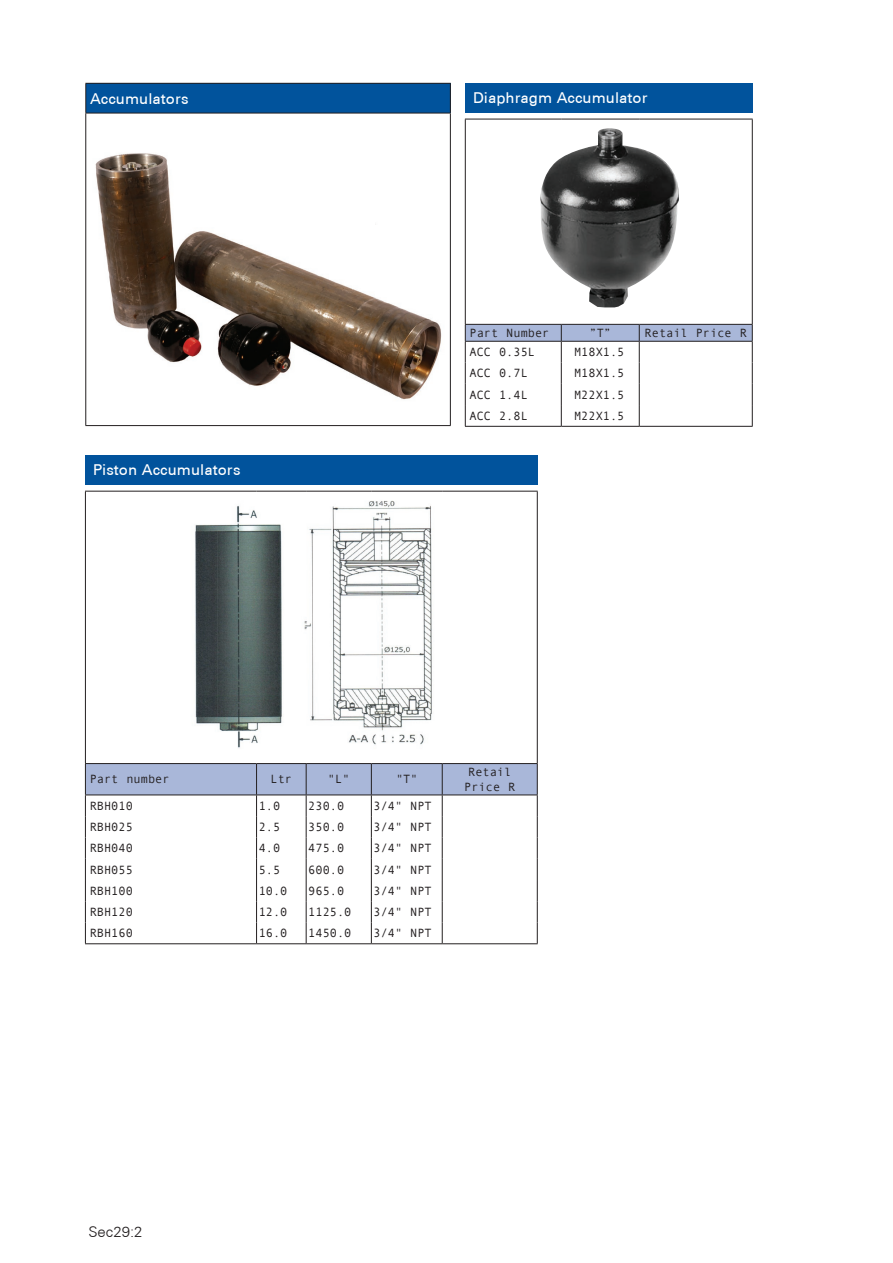
<style>
.page{position:relative;width:893px;height:1263px;background:#fff}
.page>*{position:absolute;margin:0;border:0;box-sizing:border-box;transform-origin:0 0}
.table_head1{font:500 15px "Univers CE";color:#fff}
.t1{font:300 15px "Univers CE";color:#231f20}
.t2{font:12px/14.4px "Andale Mono";color:#231f20;text-align:center}
</style>
<div class="page">
<div style="left:86px;top:83px;width:364px;height:30px;background:#01539c"></div>
<hr style="left:85px;top:83px;width:366px;height:1px;background:#231f20">
<svg style="left:85px;top:84px;width:1px;height:29px"></svg>
<svg style="left:450px;top:84px;width:1px;height:29px"></svg>
<hr style="left:85px;top:113px;width:366px;height:1px;background:#231f20">
<hr style="left:85px;top:113px;width:1px;height:312px;background:#231f20">
<hr style="left:450px;top:113px;width:1px;height:312px;background:#231f20">
<hr style="left:85px;top:425px;width:366px;height:1px;background:#231f20">
<img style="left:95px;top:153px;width:347px;height:247px">
<div style="left:465px;top:83px;width:288px;height:30px;background:#01539c"></div>
<hr style="left:465px;top:426px;width:96px;height:1px;background:#231f20">
<hr style="left:561px;top:426px;width:78px;height:1px;background:#231f20">
<hr style="left:639px;top:426px;width:114px;height:1px;background:#231f20">
<hr style="left:465px;top:119px;width:96px;height:1px;background:#231f20">
<hr style="left:465px;top:119px;width:1px;height:205px;background:#231f20">
<hr style="left:561px;top:119px;width:78px;height:1px;background:#231f20">
<hr style="left:639px;top:119px;width:114px;height:1px;background:#231f20">
<hr style="left:752px;top:119px;width:1px;height:205px;background:#231f20">
<svg style="left:465px;top:324px;width:288px;height:102px"></svg>
<img style="left:540px;top:128px;width:139px;height:179px">
<div style="left:85px;top:455px;width:452px;height:30px;background:#01539c"></div>
<hr style="left:85px;top:943px;width:172px;height:1px;background:#231f20">
<hr style="left:257px;top:943px;width:49px;height:1px;background:#231f20">
<hr style="left:306px;top:943px;width:65px;height:1px;background:#231f20">
<hr style="left:371px;top:943px;width:71px;height:1px;background:#231f20">
<hr style="left:442px;top:943px;width:96px;height:1px;background:#231f20">
<hr style="left:85px;top:491px;width:172px;height:1px;background:#231f20">
<hr style="left:85px;top:491px;width:1px;height:272px;background:#231f20">
<hr style="left:257px;top:491px;width:49px;height:1px;background:#231f20">
<hr style="left:306px;top:491px;width:65px;height:1px;background:#231f20">
<hr style="left:371px;top:491px;width:71px;height:1px;background:#231f20">
<hr style="left:442px;top:491px;width:96px;height:1px;background:#231f20">
<hr style="left:537px;top:491px;width:1px;height:272px;background:#231f20">
<svg style="left:85px;top:763px;width:453px;height:180px"></svg>
<img style="left:195px;top:500px;width:237px;height:248px">
<p class="table_head1" style="left:90px;top:90px;width:100px">Accumulators</p>
<p class="table_head1" style="left:473px;top:89px;width:176px">Diaphragm Accumulator</p>
<p class="table_head1" style="left:93px;top:461px;width:149px">Piston Accumulators</p>
<p class="t2" style="left:470px;top:325px;width:81px">Part Number</p>
<p class="t2" style="left:589px;top:325px;width:23px">”T”</p>
<p class="t2" style="left:645px;top:325px;width:104px">Retail Price R</p>
<p class="t2" style="left:470px;top:344px;width:67px">ACC 0. 35L</p>
<p class="t2" style="left:574px;top:344px;width:52px">M18X1. 5</p>
<p class="t2" style="left:470px;top:365px;width:60px">ACC 0. 7L</p>
<p class="t2" style="left:574px;top:365px;width:52px">M18X1. 5</p>
<p class="t2" style="left:470px;top:387px;width:60px">ACC 1. 4L</p>
<p class="t2" style="left:574px;top:387px;width:52px">M22X1. 5</p>
<p class="t2" style="left:470px;top:408px;width:60px">ACC 2. 8L</p>
<p class="t2" style="left:574px;top:408px;width:52px">M22X1. 5</p>
<p class="t2" style="left:90px;top:772px;width:81px">Part number</p>
<p class="t2" style="left:271px;top:772px;width:23px">Ltr</p>
<p class="t2" style="left:328px;top:772px;width:23px">"L"</p>
<p class="t2" style="left:396px;top:772px;width:23px">"T"</p>
<p class="t2" style="left:464px;top:764px;width:53px">Retail<br>Price R</p>
<p class="t2" style="left:90px;top:798px;width:45px">RBH010</p>
<p class="t2" style="left:259px;top:798px;width:23px">1.0</p>
<p class="t2" style="left:308px;top:798px;width:37px">230. 0</p>
<p class="t2" style="left:373px;top:798px;width:60px">3/4" NPT</p>
<p class="t2" style="left:90px;top:819px;width:45px">RBH025</p>
<p class="t2" style="left:259px;top:819px;width:23px">2.5</p>
<p class="t2" style="left:308px;top:819px;width:37px">350. 0</p>
<p class="t2" style="left:373px;top:819px;width:60px">3/4" NPT</p>
<p class="t2" style="left:90px;top:840px;width:45px">RBH040</p>
<p class="t2" style="left:259px;top:840px;width:23px">4.0</p>
<p class="t2" style="left:308px;top:840px;width:37px">475. 0</p>
<p class="t2" style="left:373px;top:840px;width:60px">3/4" NPT</p>
<p class="t2" style="left:90px;top:862px;width:45px">RBH055</p>
<p class="t2" style="left:259px;top:862px;width:23px">5.5</p>
<p class="t2" style="left:308px;top:862px;width:37px">600. 0</p>
<p class="t2" style="left:373px;top:862px;width:60px">3/4" NPT</p>
<p class="t2" style="left:90px;top:883px;width:45px">RBH100</p>
<p class="t2" style="left:259px;top:883px;width:30px">10.0</p>
<p class="t2" style="left:308px;top:883px;width:37px">965. 0</p>
<p class="t2" style="left:373px;top:883px;width:60px">3/4" NPT</p>
<p class="t2" style="left:90px;top:904px;width:45px">RBH120</p>
<p class="t2" style="left:259px;top:904px;width:30px">12.0</p>
<p class="t2" style="left:308px;top:904px;width:45px">1125. 0</p>
<p class="t2" style="left:373px;top:904px;width:60px">3/4" NPT</p>
<p class="t2" style="left:90px;top:925px;width:45px">RBH160</p>
<p class="t2" style="left:259px;top:925px;width:30px">16.0</p>
<p class="t2" style="left:308px;top:925px;width:45px">1450. 0</p>
<p class="t2" style="left:373px;top:925px;width:60px">3/4" NPT</p>
<p class="t1" style="left:88px;top:1223px;width:56px">Sec29:2</p>
</div>
